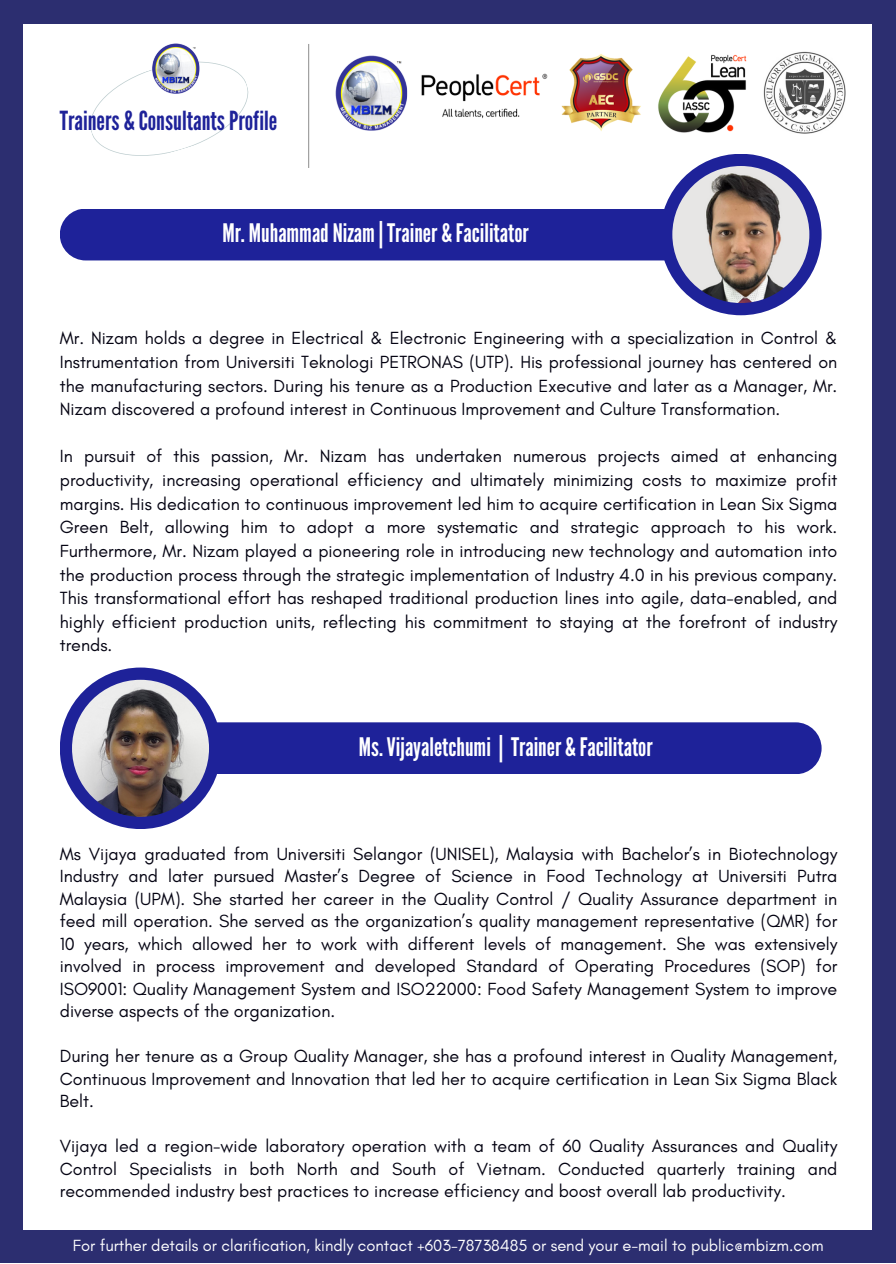
<style>
.page{position:relative;width:896px;height:1264px;background:#fff}
.page>*{position:absolute;margin:0;border:0;box-sizing:border-box;transform-origin:0 0}
.t1{font:26.25px "League Gothic";color:#1e2299}
.t2{font:25.5px "League Gothic";color:#fff}
.t3{font:17.85px/23.5px "Glacial Indifference";color:#040312;text-align:justify}
.t4{font:16.5px "Glacial Indifference";color:#fff}
</style>
<div class="page">
<div style="left:0;top:0;width:896px;height:1262px;background:#2c2e70"></div>
<div style="left:24px;top:24px;width:848px;height:1205px;background:#fff"></div>
<div style="left:60px;top:208px;width:631px;height:52px;background:#1e2299;border-radius:26px"></div>
<div style="left:660px;top:154px;width:161px;height:161px;background:#1e2299;border-radius:50%"></div>
<img style="left:672px;top:166px;width:137px;height:137px;border-radius:50%">
<div style="left:190px;top:722px;width:631px;height:52px;background:#1e2299;border-radius:26px"></div>
<div style="left:60px;top:667px;width:161px;height:162px;background:#1e2299;border-radius:50%"></div>
<img style="left:72px;top:679px;width:137px;height:137px;border-radius:50%">
<svg style="left:90px;top:62px;width:159px;height:94px"></svg>
<img style="left:658px;top:54px;width:89px;height:79px">
<img style="left:763px;top:51px;width:82px;height:82px">
<img style="left:421px;top:73px;width:124px;height:46px">
<img style="left:545px;top:54px;width:96px;height:77px">
<img style="left:335px;top:56px;width:73px;height:74px">
<hr style="left:308px;top:44px;width:1px;height:124px;background:#000">
<img style="left:143px;top:44px;width:65px;height:49px">
<p class="t1" style="left:60px;top:105px;width:219px">Trainers &amp; ConsultantsProfile</p>
<p class="t2" style="left:222px;top:218px;width:308px">Mr. MuhammadNizam |Trainer &amp; Facilitator</p>
<p class="t3" style="left:60px;top:326px;width:779px">Mr. Nizam holds a degree in Electrical &amp; Electronic Engineering with a specialization in Control &amp; Instrumentation from Universiti Teknologi PETRONAS (UTP). His professional journey has centered on the manufacturing sectors. During his tenure as a Production Executive and later as a Manager, Mr.<br>Nizam discovered a profound interest in Continuous Improvement and Culture Transformation.</p>
<p class="t3" style="left:60px;top:444px;width:779px">In pursuit of this passion, Mr. Nizam has undertaken numerous projects aimed at enhancing productivity, increasing operational efficiency and ultimately minimizing costs to maximize profit margins. His dedication to continuous improvement led him to acquire certification in Lean Six Sigma Green Belt, allowing him to adopt a more systematic and strategic approach to his work.<br>Furthermore, Mr. Nizam played a pioneering role in introducing new technology and automation into the production process through the strategic implementation of Industry 4.0 in his previous company.<br>This transformational effort has reshaped traditional production lines into agile, data-enabled, and highly efficient production units, reflecting his commitment to staying at the forefront of industry trends.</p>
<p class="t2" style="left:359px;top:732px;width:295px">Ms.Vijayaletchumi | Trainer &amp; Facilitator</p>
<p class="t3" style="left:60px;top:842px;width:779px;line-height:22.5px">Ms Vijaya graduated from Universiti Selangor (UNISEL), Malaysia with Bachelor’s in Biotechnology Industry and later pursued Master’s Degree of Science in Food Technology at Universiti Putra Malaysia (UPM). She started her career in the Quality Control / Quality Assurance department in feed mill operation. She served as the organization’s quality management representative (QMR) for 10 years, which allowed her to work with different levels of management. She was extensively involved in process improvement and developed Standard of Operating Procedures (SOP) for ISO9001: Quality Management System and ISO22000: Food Safety Management System to improve diverse aspects of the organization.</p>
<h1 class="t3" style="left:60px;top:1044px;width:779px;line-height:22.5px">During her tenure as a Group Quality Manager, she has a profound interest in Quality Management, Continuous Improvement and Innovation that led her to acquire certification in Lean Six Sigma Black Belt.</h1>
<p class="t3" style="left:60px;top:1134px;width:779px;line-height:22.5px">Vijaya led a region-wide laboratory operation with a team of 60 Quality Assurances and Quality Control Specialists in both North and South of Vietnam. Conducted quarterly training and recommended industry best practices to increase efficiency and boost overall lab productivity.</p>
<p class="t4" style="left:73px;top:1235px;width:752px">For further details or clarification, kindly contact +603-78738485 or send your e-mail to public@mbizm.com</p>
</div>
